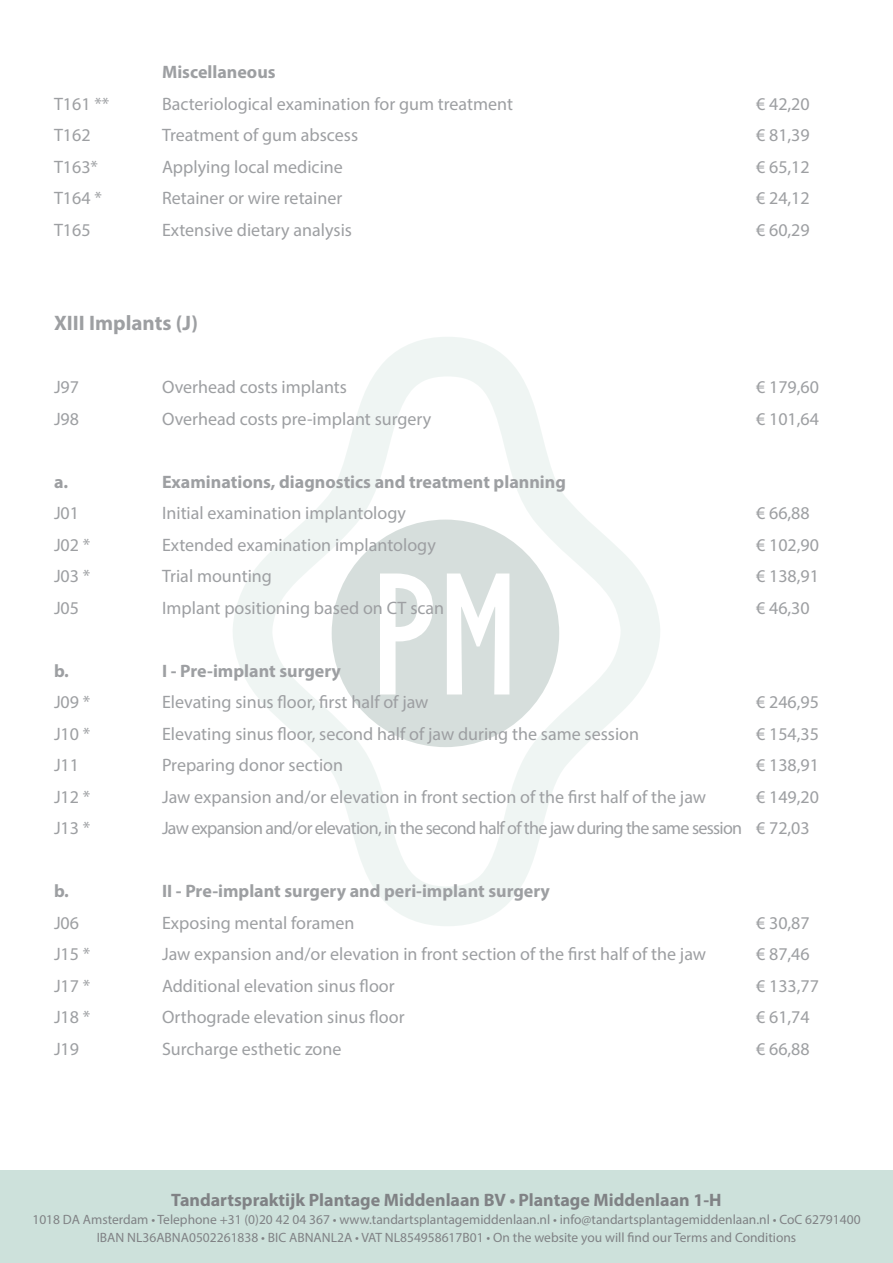
<style>
.page{position:relative;width:893px;height:1263px;background:#fff}
.page>*{position:absolute;margin:0;border:0;box-sizing:border-box;transform-origin:0 0}
.t1{font:700 21px "Myriad Pro";color:#9d9fa2}
.t2{font:18px "Myriad Pro";color:#9d9fa2}
.t3{font:700 18px "Myriad Pro";color:#9d9fa2}
.t4{font:18px "Myriad Pro";letter-spacing:-.04em;color:#9d9fa2}
.t5{font:700 18px "Myriad Pro";color:#808285}
.t6{font:13.5px/18px "Myriad Pro";color:#808285;text-align:center}
.s1{color:#8a8c8f}
</style>
<div class="page">
<div style="left:0;top:1171px;width:893px;height:92px;background:#cde1db"></div>
<svg style="left:233px;top:337px;width:427px;height:589px"></svg>
<svg style="left:380px;top:573px;width:53px;height:121px"></svg>
<svg style="left:447px;top:573px;width:62px;height:121px"></svg>
<p class="t3" style="left:162px;top:61px;width:115px">Miscellaneous</p>
<p class="t2" style="left:54px;top:93px;width:57px">T161 **</p>
<p class="t2" style="left:162px;top:93px;width:352px">Bacteriological examination for gum treatment</p>
<p class="t2" style="left:756px;top:93px;width:55px">€ 42,20</p>
<p class="t2" style="left:54px;top:124px;width:38px">T162</p>
<p class="t2" style="left:162px;top:124px;width:198px">Treatment of gum abscess</p>
<p class="t2" style="left:756px;top:124px;width:55px">€ 81,39</p>
<p class="t2" style="left:54px;top:156px;width:46px">T163*</p>
<p class="t2" style="left:162px;top:156px;width:182px">Applying local medicine</p>
<p class="t2" style="left:756px;top:156px;width:55px">€ 65,12</p>
<p class="t2" style="left:54px;top:187px;width:49px">T164 *</p>
<p class="t2" style="left:162px;top:187px;width:182px">Retainer or wire retainer</p>
<p class="t2" style="left:756px;top:187px;width:55px">€ 24,12</p>
<p class="t2" style="left:54px;top:219px;width:38px">T165</p>
<p class="t2" style="left:162px;top:219px;width:192px">Extensive dietary analysis</p>
<p class="t2" style="left:756px;top:219px;width:55px">€ 60,29</p>
<p class="t1" style="left:54px;top:310px;width:146px">XIII Implants (J)</p>
<p class="t2" style="left:54px;top:376px;width:27px">J97</p>
<p class="t2" style="left:162px;top:376px;width:187px">Overhead costs implants</p>
<p class="t2" style="left:756px;top:376px;width:64px">€ 179,60</p>
<p class="t2" style="left:54px;top:408px;width:27px">J98</p>
<p class="t2" style="left:162px;top:408px;width:271px">Overhead costs pre-implant surgery</p>
<p class="t2" style="left:756px;top:408px;width:64px">€ 101,64</p>
<p class="t3" style="left:54px;top:470px;width:16px">a.</p>
<p class="t3" style="left:162px;top:470px;width:405px">Examinations, diagnostics and treatment planning</p>
<p class="t2" style="left:54px;top:502px;width:27px">J01</p>
<p class="t2" style="left:162px;top:502px;width:245px">Initial examination implantology</p>
<p class="t2" style="left:756px;top:502px;width:55px">€ 66,88</p>
<p class="t2" style="left:54px;top:534px;width:38px">J02 *</p>
<p class="t2" style="left:162px;top:534px;width:275px">Extended examination implantology</p>
<p class="t2" style="left:756px;top:534px;width:64px">€ 102,90</p>
<p class="t2" style="left:54px;top:565px;width:38px">J03 *</p>
<p class="t2" style="left:162px;top:565px;width:111px">Trial mounting</p>
<p class="t2" style="left:756px;top:565px;width:64px">€ 138,91</p>
<p class="t2" style="left:54px;top:597px;width:27px">J05</p>
<p class="t2" style="left:162px;top:597px;width:284px">Implant positioning based on CT scan</p>
<p class="t2" style="left:756px;top:597px;width:55px">€ 46,30</p>
<p class="t3" style="left:54px;top:659px;width:16px">b.</p>
<p class="t3" style="left:162px;top:659px;width:180px">I - Pre-implant surgery</p>
<p class="t2" style="left:54px;top:691px;width:38px">J09 *</p>
<p class="t2" style="left:162px;top:691px;width:268px">Elevating sinus floor, first half of jaw</p>
<p class="t2" style="left:756px;top:691px;width:64px">€ 246,95</p>
<p class="t2" style="left:54px;top:723px;width:38px">J10 *</p>
<p class="t2" style="left:162px;top:723px;width:479px">Elevating sinus floor, second half of jaw during the same session</p>
<p class="t2" style="left:756px;top:723px;width:64px">€ 154,35</p>
<p class="t2" style="left:54px;top:754px;width:27px">J11</p>
<p class="t2" style="left:162px;top:754px;width:183px">Preparing donor section</p>
<p class="t2" style="left:756px;top:754px;width:64px">€ 138,91</p>
<p class="t2" style="left:54px;top:786px;width:38px">J12 *</p>
<p class="t2" style="left:162px;top:786px;width:546px">Jaw expansion and/or elevation in front section of the first half of the jaw</p>
<p class="t2" style="left:756px;top:786px;width:64px">€ 149,20</p>
<p class="t2" style="left:54px;top:817px;width:38px">J13 *</p>
<p class="t4" style="left:162px;top:817px;width:649px">Jaw expansion and/or elevation, in the second half of the jaw during the same session € 72,03</p>
<p class="t3" style="left:54px;top:880px;width:16px">b.</p>
<p class="t3" style="left:162px;top:880px;width:389px">II - Pre-implant surgery and peri-implant surgery</p>
<p class="t2" style="left:54px;top:912px;width:27px">J06</p>
<p class="t2" style="left:162px;top:912px;width:194px">Exposing mental foramen</p>
<p class="t2" style="left:756px;top:912px;width:55px">€ 30,87</p>
<p class="t2" style="left:54px;top:943px;width:38px">J15 *</p>
<p class="t2" style="left:162px;top:943px;width:546px">Jaw expansion and/or elevation in front section of the first half of the jaw</p>
<p class="t2" style="left:756px;top:943px;width:55px">€ 87,46</p>
<p class="t2" style="left:54px;top:975px;width:38px">J17 *</p>
<p class="t2" style="left:162px;top:975px;width:234px">Additional elevation sinus floor</p>
<p class="t2" style="left:756px;top:975px;width:64px">€ 133,77</p>
<p class="t2" style="left:54px;top:1006px;width:38px">J18 *</p>
<p class="t2" style="left:162px;top:1006px;width:244px">Orthograde elevation sinus floor</p>
<p class="t2" style="left:756px;top:1006px;width:55px">€ 61,74</p>
<p class="t2" style="left:54px;top:1038px;width:27px">J19</p>
<p class="t2" style="left:162px;top:1038px;width:181px">Surcharge esthetic zone</p>
<p class="t2" style="left:756px;top:1038px;width:55px">€ 66,88</p>
<p class="t5" style="left:171px;top:1188px;width:552px">Tandartspraktijk Plantage Middenlaan BV <span class="s1">•</span> Plantage Middenlaan 1-H</p>
<p class="t6" style="left:32px;top:1210px;width:830px">1018 DA Amsterdam • Telephone +31 (0)20 42 04 367 • www.tandartsplantagemiddenlaan.nl • info@tandartsplantagemiddenlaan.nl • CoC 62791400<br>IBAN NL36ABNA0502261838 • BIC ABNANL2A • VAT NL854958617B01 • On the website you will find our Terms and Conditions</p>
</div>
